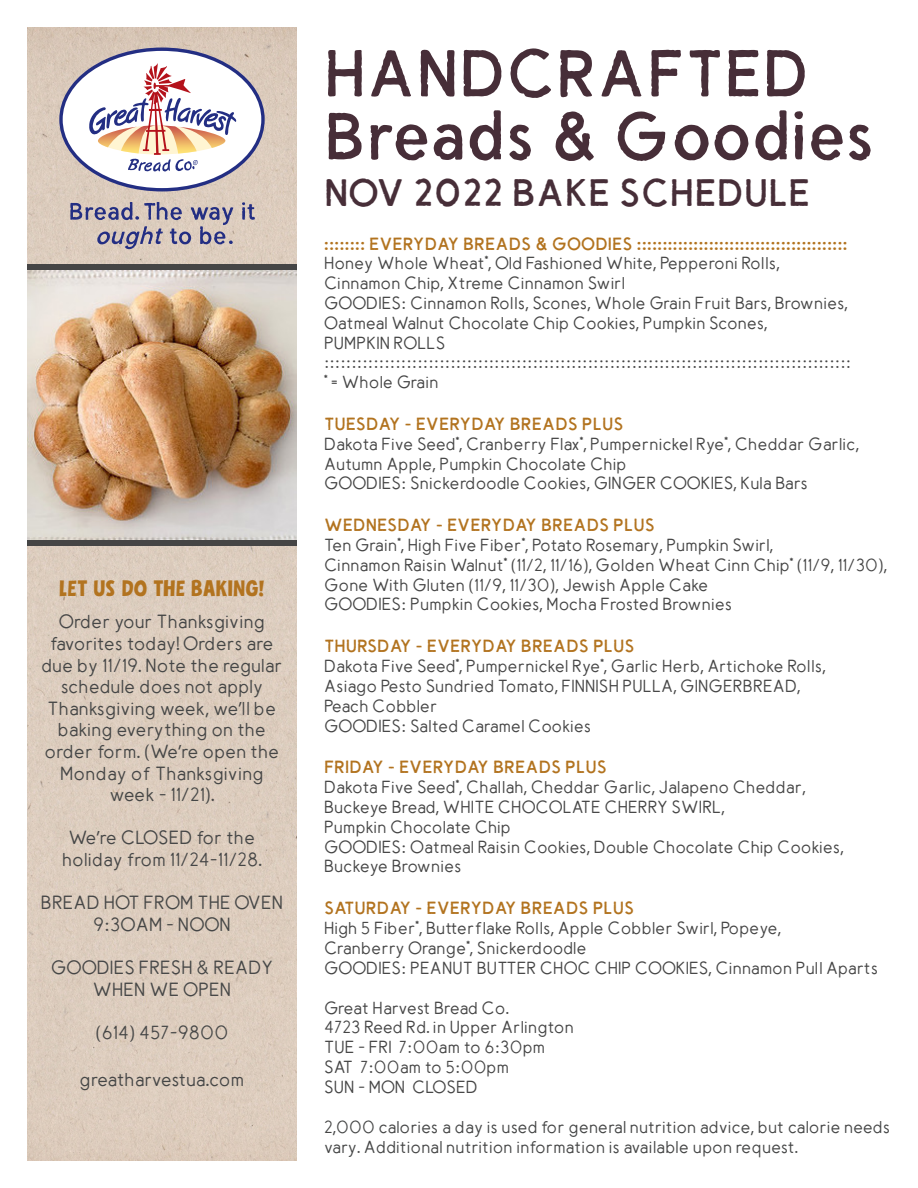
<style>
.page{position:relative;width:918px;height:1188px;background:#fff}
.page>*{position:absolute;margin:0;border:0;box-sizing:border-box;transform-origin:0 0}
.t1{font:67.5px/63px "GH Simple Rustic";letter-spacing:-.04em;color:#472e38}
.t2{font:39px "GH Simple Rustic";color:#472e38}
.t3{font:21px "GH Mod Display";color:#b2731f}
.t4{font:600 18px/21.6px "GH Simple";color:#454646;text-align:center}
.t5{font:18px "GH Simple Rustic";color:#b2731f}
.t6{font:600 18px "GH Simple";letter-spacing:-.03em;color:#454646}
.t7{font:600 16.5px/19.8px "GH Simple";color:#454545}
.t8{font:600 16.5px/19.8px "GH Simple";color:#454646}
</style>
<div class="page">
<div style="left:27px;top:27px;width:270px;height:1134px;background:#dcccbd"></div>
<svg style="left:59px;top:48px;width:206px;height:143px"></svg>
<svg style="left:242px;top:202px;width:13px;height:18px"></svg>
<svg style="left:70px;top:202px;width:163px;height:47px;background:#b3a9b0"></svg>
<img style="left:27px;top:270px;width:270px;height:270px">
<div style="left:27px;top:265px;width:270px;height:5px;background:#454545"></div>
<div style="left:27px;top:540px;width:270px;height:5px;background:#454545"></div>
<p class="t3" style="left:59px;top:576px;width:207px">LET US DO THE BAKING!</p>
<p class="t4" style="left:41px;top:612px;width:243px">Order your Thanksgiving favorites today! Orders are due by 11/19. Note the regular schedule does not apply<br>Thanksgiving week, we’ll be baking everything on the order form. (We’re open the<br>Monday of Thanksgiving week - 11/21).</p>
<p class="t4" style="left:62px;top:828px;width:201px">We’re CLOSED for the holiday from 11/24-11/28.</p>
<p class="t4" style="left:41px;top:893px;width:244px">BREAD HOT FROM THE OVEN<br>9:3OAM - NOON</p>
<p class="t4" style="left:51px;top:958px;width:224px">GOODIES FRESH &amp; READY<br>WHEN WE OPEN</p>
<p class="t4" style="left:96px;top:1023px;width:134px">(614) 457-9800</p>
<p class="t6" style="left:80px;top:1069px;width:166px">greatharvestua.com</p>
<h1 class="t1" style="left:324px;top:44px;width:553px;text-indent:182px">crafted<br>Breads &amp; Goodies</h1>
<h2 class="t2" style="left:324px;top:171px;width:488px">NOV 2022 BAKE SCHEDULE</h2>
<h1 class="t1" style="left:324px;top:44px;width:88px">Hand</h1>
<p class="t5" style="left:324px;top:233px;width:525px">:::::::: EVERYDAY BREADS &amp; GOODIES :::::::::::::::::::::::::::::::::::::::::</p>
<p class="t7" style="left:324px;top:255px;width:529px">Honey Whole Wheat*, Old Fashioned White, Pepperoni Rolls, Cinnamon Chip, Xtreme Cinnamon Swirl<br>GOODIES: Cinnamon Rolls, Scones, Whole Grain Fruit Bars, Brownies, Oatmeal Walnut Chocolate Chip Cookies, Pumpkin Scones,<br>PUMPKIN ROLLS :::::::::::::::::::::::::::::::::::::::::::::::::::::::::::::::::::::::::::::::::::::::::::::::: * = Whole Grain</p>
<p class="t5" style="left:324px;top:414px;width:301px">TUESDAY - EVERYDAY BREADS PLUS</p>
<p class="t7" style="left:324px;top:435px;width:537px">Dakota Five Seed*, Cranberry Flax*, Pumpernickel Rye*, Cheddar Garlic,<br>Autumn Apple, Pumpkin Chocolate Chip<br>GOODIES: Snickerdoodle Cookies, GINGER COOKIES, Kula Bars</p>
<p class="t5" style="left:324px;top:515px;width:332px">WEDNESDAY - EVERYDAY BREADS PLUS</p>
<p class="t7" style="left:324px;top:537px;width:565px">Ten Grain*, High Five Fiber*, Potato Rosemary, Pumpkin Swirl,<br>Cinnamon Raisin Walnut* (11/2, 11/16), Golden Wheat Cinn Chip* (11/9, 11/30), Gone With Gluten (11/9, 11/30), Jewish Apple Cake<br>GOODIES: Pumpkin Cookies, Mocha Frosted Brownies</p>
<p class="t5" style="left:324px;top:636px;width:312px">THURSDAY - EVERYDAY BREADS PLUS</p>
<p class="t7" style="left:324px;top:658px;width:503px">Dakota Five Seed*, Pumpernickel Rye*, Garlic Herb, Artichoke Rolls, Asiago Pesto Sundried Tomato, FINNISH PULLA, GINGERBREAD, Peach Cobbler<br>GOODIES: Salted Caramel Cookies</p>
<p class="t5" style="left:324px;top:757px;width:284px">FRIDAY - EVERYDAY BREADS PLUS</p>
<p class="t7" style="left:324px;top:779px;width:521px">Dakota Five Seed*, Challah, Cheddar Garlic, Jalapeno Cheddar, Buckeye Bread, WHITE CHOCOLATE CHERRY SWIRL,<br>Pumpkin Chocolate Chip<br>GOODIES: Oatmeal Raisin Cookies, Double Chocolate Chip Cookies, Buckeye Brownies</p>
<p class="t5" style="left:324px;top:898px;width:312px">SATURDAY - EVERYDAY BREADS PLUS</p>
<p class="t7" style="left:324px;top:919px;width:556px">High 5 Fiber*, Butterflake Rolls, Apple Cobbler Swirl, Popeye,<br>Cranberry Orange*, Snickerdoodle<br>GOODIES: PEANUT BUTTER CHOC CHIP COOKIES, Cinnamon Pull Aparts</p>
<p class="t7" style="left:324px;top:999px;width:252px">Great Harvest Bread Co.<br>4723 Reed Rd. in Upper Arlington<br>TUE - FRI 7:00am to 6:30pm<br>SAT 7:00am to 5:00pm<br>SUN - MON CLOSED</p>
<p class="t8" style="left:324px;top:1118px;width:568px">2,000 calories a day is used for general nutrition advice, but calorie needs vary. Additional nutrition information is available upon request.</p>
</div>
